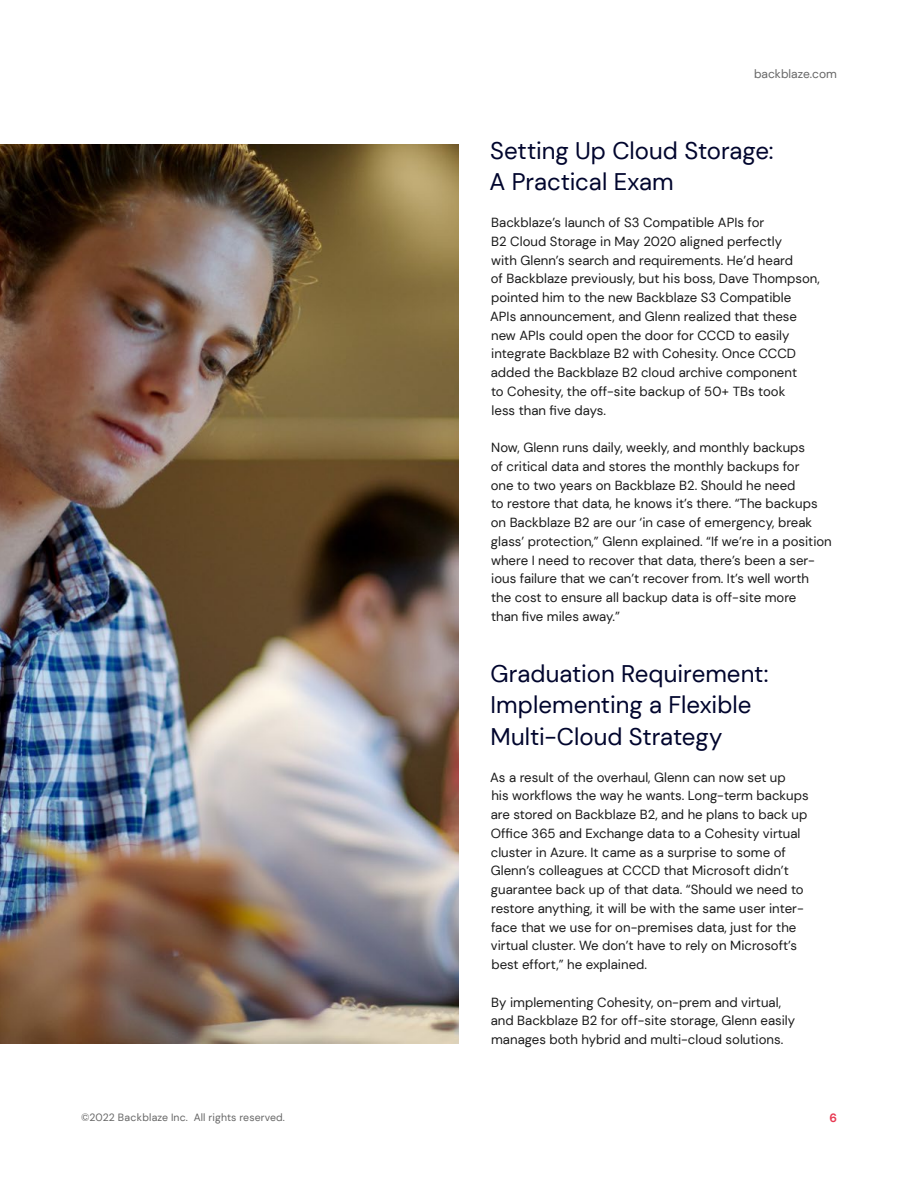
<style>
.page{position:relative;width:918px;height:1188px;background:#fff}
.page>*{position:absolute;margin:0;border:0;box-sizing:border-box;transform-origin:0 0}
.t1{font:24px/31.5px "DM Sans";color:#00052d}
.t2{font:13.2px/18.8px "DM Sans";color:#1a1a1a}
.t3{font:12px "DM Sans";color:#666}
.t4{font:700 12px "DM Sans";color:#e83851}
.t5{font:10.5px "DM Sans";letter-spacing:.01em;color:#666}
</style>
<div class="page">
<img style="left:0;top:144px;width:459px;height:900px">
<p class="t5" style="left:81px;top:1111px;width:205px">©2022 Backblaze Inc. All rights reserved.</p>
<p class="t3" style="left:754px;top:66px;width:84px">backblaze.com</p>
<h1 class="t1" style="left:489px;top:135px;width:286px">Setting Up Cloud Storage:<br>A Practical Exam</h1>
<p class="t2" style="left:490px;top:213px;width:331px">Backblaze’s launch of S3 Compatible APIs for<br>B2 Cloud Storage in May 2020 aligned perfectly<br>with Glenn’s search and requirements. He’d heard<br>of Backblaze previously, but his boss, Dave Thompson, pointed him to the new Backblaze S3 Compatible<br>APIs announcement, and Glenn realized that these new APIs could open the door for CCCD to easily integrate Backblaze B2 with Cohesity. Once CCCD added the Backblaze B2 cloud archive component<br>to Cohesity, the off-site backup of 50+ TBs took<br>less than five days.</p>
<p class="t2" style="left:491px;top:438px;width:343px">Now, Glenn runs daily, weekly, and monthly backups<br>of critical data and stores the monthly backups for<br>one to two years on Backblaze B2. Should he need<br>to restore that data, he knows it’s there. “The backups on Backblaze B2 are our ‘in case of emergency, break glass’ protection,” Glenn explained. “If we’re in a position where I need to recover that data, there’s been a ser&shy;ious failure that we can’t recover from. It’s well worth the cost to ensure all backup data is off-site more<br>than five miles away.”</p>
<h1 class="t1" style="left:490px;top:658px;width:280px">Graduation Requirement:<br>Implementing a Flexible<br>Multi-Cloud Strategy</h1>
<p class="t2" style="left:490px;top:767px;width:320px">As a result of the overhaul, Glenn can now set up<br>his workflows the way he wants. Long-term backups are stored on Backblaze B2, and he plans to back up Office 365 and Exchange data to a Cohesity virtual cluster in Azure. It came as a surprise to some of Glenn’s colleagues at CCCD that Microsoft didn’t guarantee back up of that data. “Should we need to restore anything, it will be with the same user inter&shy;face that we use for on-premises data, just for the virtual cluster. We don’t have to rely on Microsoft’s best effort,” he explained.</p>
<p class="t2" style="left:491px;top:992px;width:306px">By implementing Cohesity, on-prem and virtual, and Backblaze B2 for off-site storage, Glenn easily manages both hybrid and multi-cloud solutions.</p>
<p class="t4" style="left:829px;top:1110px;width:9px">6</p>
</div>
